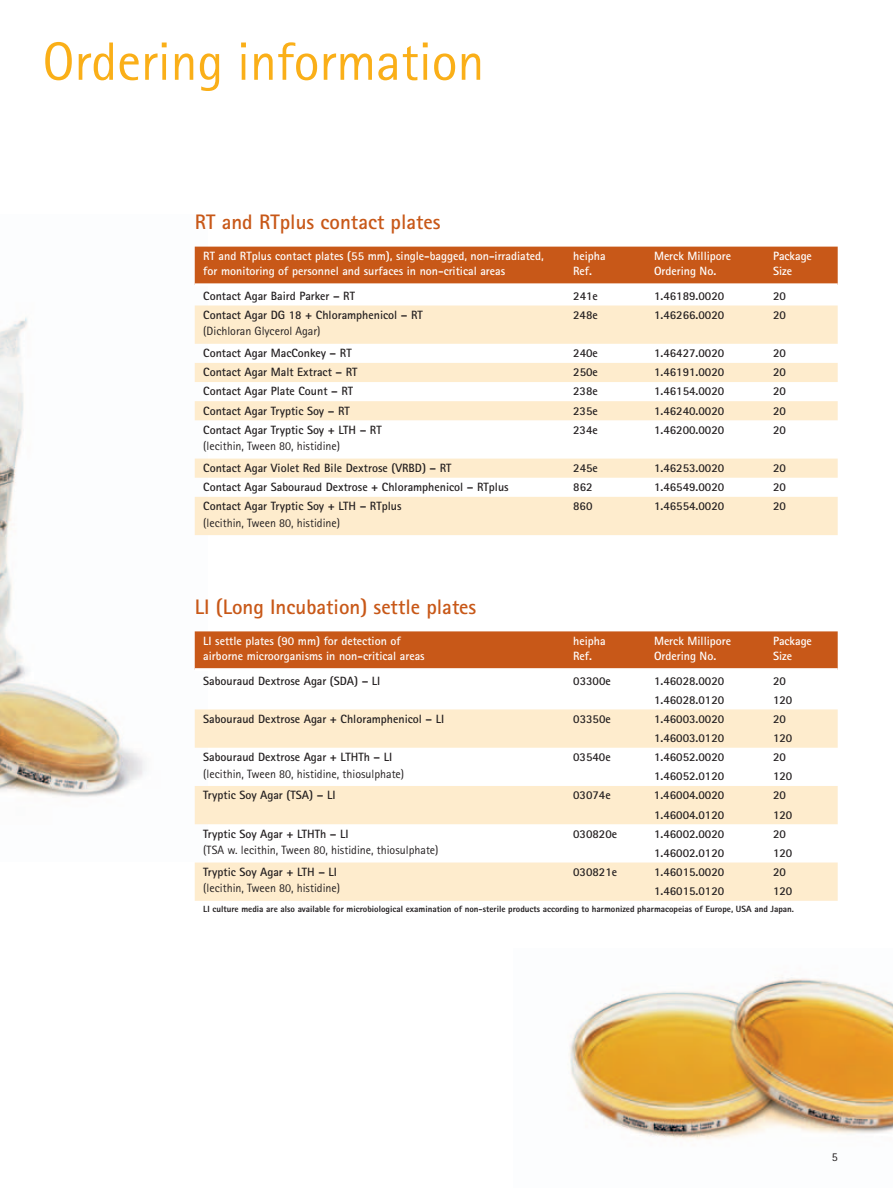
<style>
.page{position:relative;width:893px;height:1188px;background:#fff}
.page>*{position:absolute;margin:0;border:0;box-sizing:border-box;transform-origin:0 0}
.t1{font:54px "Merck Sans Serif Pro";letter-spacing:-.005em;color:#faaf18}
.t2{font:700 21px "Merck Sans Serif Pro";color:#c85818}
.t3{font:700 12px "Merck Sans Serif Pro";color:#231f20}
.t4{font:700 12px/15px "Merck Sans Serif Pro";color:#fff}
.t5{font:12px "Merck Sans Serif Pro";color:#231f20}
.t6{font:800 9px "Merck Sans Serif Pro";color:#231f20}
</style>
<div class="page">
<img style="left:0;top:246px;width:207px;height:578px">
<img style="left:569px;top:978px;width:324px;height:163px">
<div style="left:195px;top:247px;width:643px;height:36px;background:#c85818"></div>
<svg style="left:195px;top:306px;width:643px;height:229px;fill:#feeccd"></svg>
<hr style="left:195px;top:283px;width:570px;height:3px;background:#fff">
<div style="left:195px;top:631px;width:643px;height:37px;background:#c85818"></div>
<svg style="left:195px;top:709px;width:643px;height:192px;fill:#feeccd"></svg>
<hr style="left:195px;top:668px;width:570px;height:3px;background:#fff">
<h1 class="t1" style="left:43px;top:41px;width:443px">Ordering information</h1>
<h2 class="t2" style="left:195px;top:214px;width:247px">RT and RTplus contact plates</h2>
<p class="t4" style="left:203px;top:249px;width:342px">RT and RTplus contact plates (55 mm), single-bagged, non-irradiated, for monitoring of personnel and surfaces in non-critical areas</p>
<p class="t4" style="left:573px;top:249px;width:34px">heipha<br>Ref.</p>
<p class="t4" style="left:654px;top:249px;width:79px">Merck Millipore<br>Ordering No.</p>
<p class="t4" style="left:773px;top:249px;width:40px">Package<br>Size</p>
<p class="t3" style="left:203px;top:291px;width:153px">Contact Agar Baird Parker – RT</p>
<p class="t3" style="left:573px;top:291px;width:26px">241e</p>
<p class="t3" style="left:654px;top:291px;width:72px">1.46189.0020</p>
<p class="t3" style="left:773px;top:291px;width:14px">20</p>
<p class="t3" style="left:203px;top:310px;width:221px">Contact Agar DG 18 + Chloramphenicol – RT</p>
<p class="t5" style="left:203px;top:327px;width:119px">(Dichloran Glycerol Agar)</p>
<p class="t3" style="left:573px;top:310px;width:26px">248e</p>
<p class="t3" style="left:654px;top:310px;width:72px">1.46266.0020</p>
<p class="t3" style="left:773px;top:310px;width:14px">20</p>
<p class="t3" style="left:203px;top:349px;width:150px">Contact Agar MacConkey – RT</p>
<p class="t3" style="left:573px;top:349px;width:26px">240e</p>
<p class="t3" style="left:654px;top:349px;width:72px">1.46427.0020</p>
<p class="t3" style="left:773px;top:349px;width:14px">20</p>
<p class="t3" style="left:203px;top:368px;width:156px">Contact Agar Malt Extract – RT</p>
<p class="t3" style="left:573px;top:368px;width:26px">250e</p>
<p class="t3" style="left:654px;top:368px;width:72px">1.46191.0020</p>
<p class="t3" style="left:773px;top:368px;width:14px">20</p>
<p class="t3" style="left:203px;top:387px;width:151px">Contact Agar Plate Count – RT</p>
<p class="t3" style="left:573px;top:387px;width:26px">238e</p>
<p class="t3" style="left:654px;top:387px;width:72px">1.46154.0020</p>
<p class="t3" style="left:773px;top:387px;width:14px">20</p>
<p class="t3" style="left:203px;top:406px;width:148px">Contact Agar Tryptic Soy – RT</p>
<p class="t3" style="left:573px;top:406px;width:26px">235e</p>
<p class="t3" style="left:654px;top:406px;width:72px">1.46240.0020</p>
<p class="t3" style="left:773px;top:406px;width:14px">20</p>
<p class="t3" style="left:203px;top:425px;width:180px">Contact Agar Tryptic Soy + LTH – RT</p>
<p class="t5" style="left:203px;top:442px;width:139px">(lecithin, Tween 80, histidine)</p>
<p class="t3" style="left:573px;top:425px;width:26px">234e</p>
<p class="t3" style="left:654px;top:425px;width:72px">1.46200.0020</p>
<p class="t3" style="left:773px;top:425px;width:14px">20</p>
<p class="t3" style="left:203px;top:463px;width:250px">Contact Agar Violet Red Bile Dextrose (VRBD) – RT</p>
<p class="t3" style="left:573px;top:463px;width:26px">245e</p>
<p class="t3" style="left:654px;top:463px;width:72px">1.46253.0020</p>
<p class="t3" style="left:773px;top:463px;width:14px">20</p>
<p class="t3" style="left:203px;top:482px;width:307px">Contact Agar Sabouraud Dextrose + Chloramphenicol – RTplus</p>
<p class="t3" style="left:573px;top:482px;width:21px">862</p>
<p class="t3" style="left:654px;top:482px;width:72px">1.46549.0020</p>
<p class="t3" style="left:773px;top:482px;width:14px">20</p>
<p class="t3" style="left:203px;top:502px;width:200px">Contact Agar Tryptic Soy + LTH – RTplus</p>
<p class="t5" style="left:203px;top:518px;width:139px">(lecithin, Tween 80, histidine)</p>
<p class="t3" style="left:573px;top:502px;width:21px">860</p>
<p class="t3" style="left:654px;top:502px;width:72px">1.46554.0020</p>
<p class="t3" style="left:773px;top:502px;width:14px">20</p>
<h2 class="t2" style="left:195px;top:599px;width:283px">LI (Long Incubation) settle plates</h2>
<p class="t4" style="left:203px;top:634px;width:223px">LI settle plates (90 mm) for detection of airborne microorganisms in non-critical areas</p>
<p class="t4" style="left:573px;top:634px;width:34px">heipha<br>Ref.</p>
<p class="t4" style="left:654px;top:634px;width:79px">Merck Millipore<br>Ordering No.</p>
<p class="t4" style="left:773px;top:634px;width:40px">Package<br>Size</p>
<p class="t3" style="left:203px;top:676px;width:179px">Sabouraud Dextrose Agar (SDA) – LI</p>
<p class="t3" style="left:573px;top:676px;width:39px">03300e</p>
<p class="t3" style="left:654px;top:676px;width:72px">1.46028.0020</p>
<p class="t3" style="left:773px;top:676px;width:14px">20</p>
<p class="t3" style="left:654px;top:695px;width:72px">1.46028.0120</p>
<p class="t3" style="left:773px;top:695px;width:21px">120</p>
<p class="t3" style="left:203px;top:714px;width:242px">Sabouraud Dextrose Agar + Chloramphenicol – LI</p>
<p class="t3" style="left:573px;top:714px;width:39px">03350e</p>
<p class="t3" style="left:654px;top:714px;width:72px">1.46003.0020</p>
<p class="t3" style="left:773px;top:714px;width:14px">20</p>
<p class="t3" style="left:654px;top:733px;width:72px">1.46003.0120</p>
<p class="t3" style="left:773px;top:733px;width:21px">120</p>
<p class="t3" style="left:203px;top:752px;width:190px">Sabouraud Dextrose Agar + LTHTh – LI</p>
<p class="t5" style="left:203px;top:769px;width:203px">(lecithin, Tween 80, histidine, thiosulphate)</p>
<p class="t3" style="left:573px;top:752px;width:39px">03540e</p>
<p class="t3" style="left:654px;top:752px;width:72px">1.46052.0020</p>
<p class="t3" style="left:773px;top:752px;width:14px">20</p>
<p class="t3" style="left:654px;top:772px;width:72px">1.46052.0120</p>
<p class="t3" style="left:773px;top:772px;width:21px">120</p>
<p class="t3" style="left:203px;top:791px;width:134px">Tryptic Soy Agar (TSA) – LI</p>
<p class="t3" style="left:573px;top:791px;width:39px">03074e</p>
<p class="t3" style="left:654px;top:791px;width:72px">1.46004.0020</p>
<p class="t3" style="left:773px;top:791px;width:14px">20</p>
<p class="t3" style="left:654px;top:810px;width:72px">1.46004.0120</p>
<p class="t3" style="left:773px;top:810px;width:21px">120</p>
<p class="t3" style="left:203px;top:829px;width:147px">Tryptic Soy Agar + LTHTh – LI</p>
<p class="t5" style="left:203px;top:845px;width:237px">(TSA w. lecithin, Tween 80, histidine, thiosulphate)</p>
<p class="t3" style="left:573px;top:829px;width:45px">030820e</p>
<p class="t3" style="left:654px;top:829px;width:72px">1.46002.0020</p>
<p class="t3" style="left:773px;top:829px;width:14px">20</p>
<p class="t3" style="left:654px;top:848px;width:72px">1.46002.0120</p>
<p class="t3" style="left:773px;top:848px;width:21px">120</p>
<p class="t3" style="left:203px;top:867px;width:135px">Tryptic Soy Agar + LTH – LI</p>
<p class="t5" style="left:203px;top:884px;width:139px">(lecithin, Tween 80, histidine)</p>
<p class="t3" style="left:573px;top:867px;width:45px">030821e</p>
<p class="t3" style="left:654px;top:867px;width:72px">1.46015.0020</p>
<p class="t3" style="left:773px;top:867px;width:14px">20</p>
<p class="t3" style="left:654px;top:886px;width:72px">1.46015.0120</p>
<p class="t3" style="left:773px;top:886px;width:21px">120</p>
<p class="t6" style="left:203px;top:906px;width:592px">LI culture media are also available for microbiological examination of non-sterile products according to harmonized pharmacopeias of Europe, USA and Japan.</p>
<p class="t5" style="left:832px;top:1152px;width:7px">5</p>
</div>
